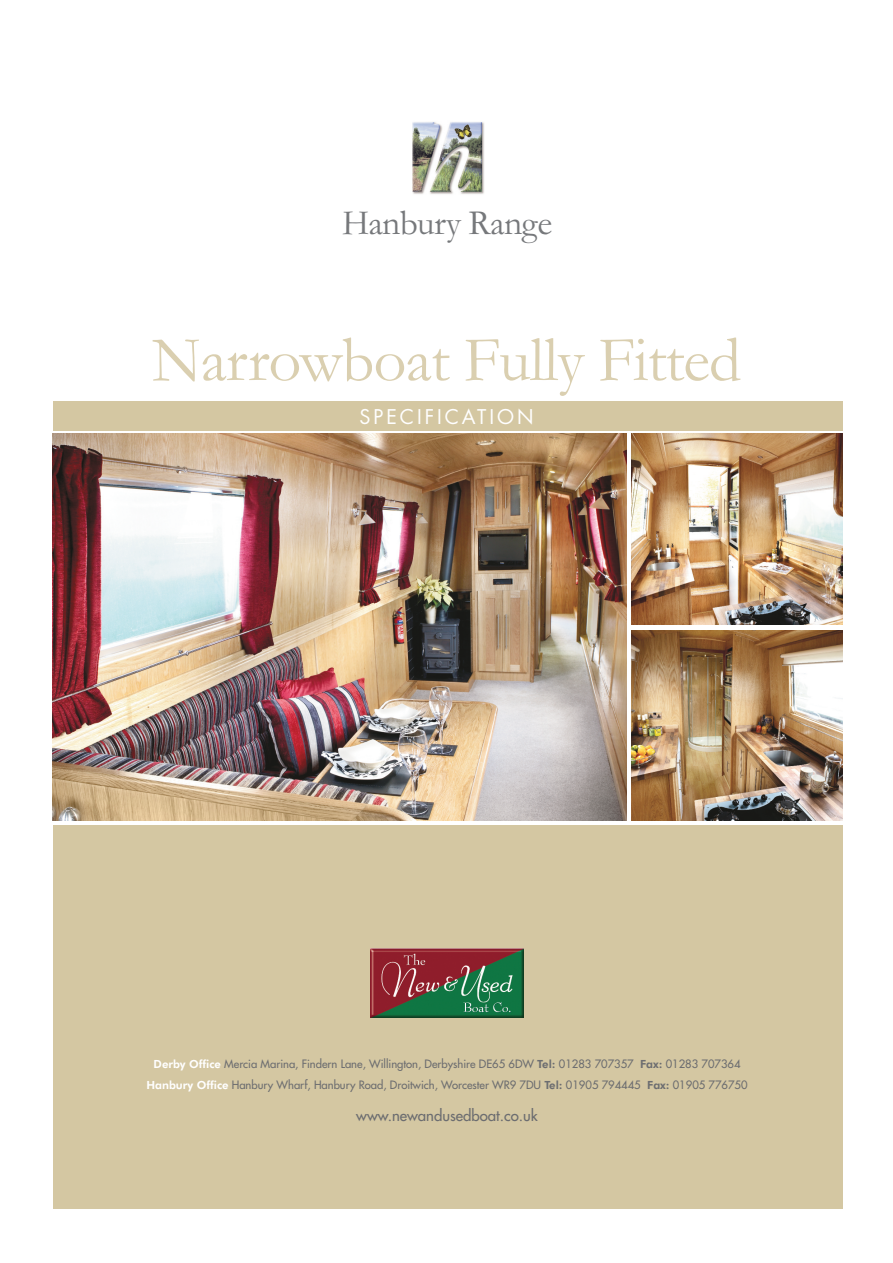
<style>
.page{position:relative;width:893px;height:1263px;background:#fff}
.page>*{position:absolute;margin:0;border:0;box-sizing:border-box;transform-origin:0 0}
.t1{font:64.5px "Garamond";letter-spacing:-.015em;color:#dacfb0}
.t2{font:35.7px "Garamond";letter-spacing:-.02em;color:#76787b}
.t3{font:19.8px "Futura";letter-spacing:.15em;color:#fff}
.t4{font:15px "Futura";color:#6c6d70}
.t5{font:11.25px/21px "Futura";color:#6c6d70;text-align:center}
.s1{font-family:"Futura BT";font-weight:800;color:#fff}
.s2{font-family:"Futura BT";font-weight:800}
</style>
<div class="page">
<img style="left:413px;top:122px;width:71px;height:72px">
<img style="left:53px;top:434px;width:574px;height:387px">
<img style="left:632px;top:434px;width:211px;height:190px">
<img style="left:632px;top:630px;width:211px;height:191px">
<div style="left:53px;top:401px;width:790px;height:30px;background:#d4c7a2"></div>
<div style="left:53px;top:825px;width:790px;height:383px;background:#d4c7a2"></div>
<img style="left:371px;top:948px;width:153px;height:70px">
<h2 class="t2" style="left:342px;top:201px;width:212px">Hanbury Range</h2>
<h1 class="t1" style="left:152px;top:320px;width:591px">Narrowboat Fully Fitted</h1>
<h3 class="t3" style="left:360px;top:407px;width:175px">SPECIFICATION</h3>
<p class="t5" style="left:146px;top:1054px;width:603px"><span class="s1">Derby Office</span> Mercia Marina, Findern Lane, Willington, Derbyshire DE65 6DW <span class="s2">Tel:</span> 01283 707357 <span class="s2">Fax:</span> 01283 707364<br><span class="s1">Hanbury Office</span> Hanbury Wharf, Hanbury Road, Droitwich, Worcester WR9 7DU <span class="s2">Tel:</span> 01905 794445 <span class="s2">Fax:</span> 01905 776750</p>
<h3 class="t4" style="left:356px;top:1108px;width:183px">www.newandusedboat.co.uk</h3>
</div>
